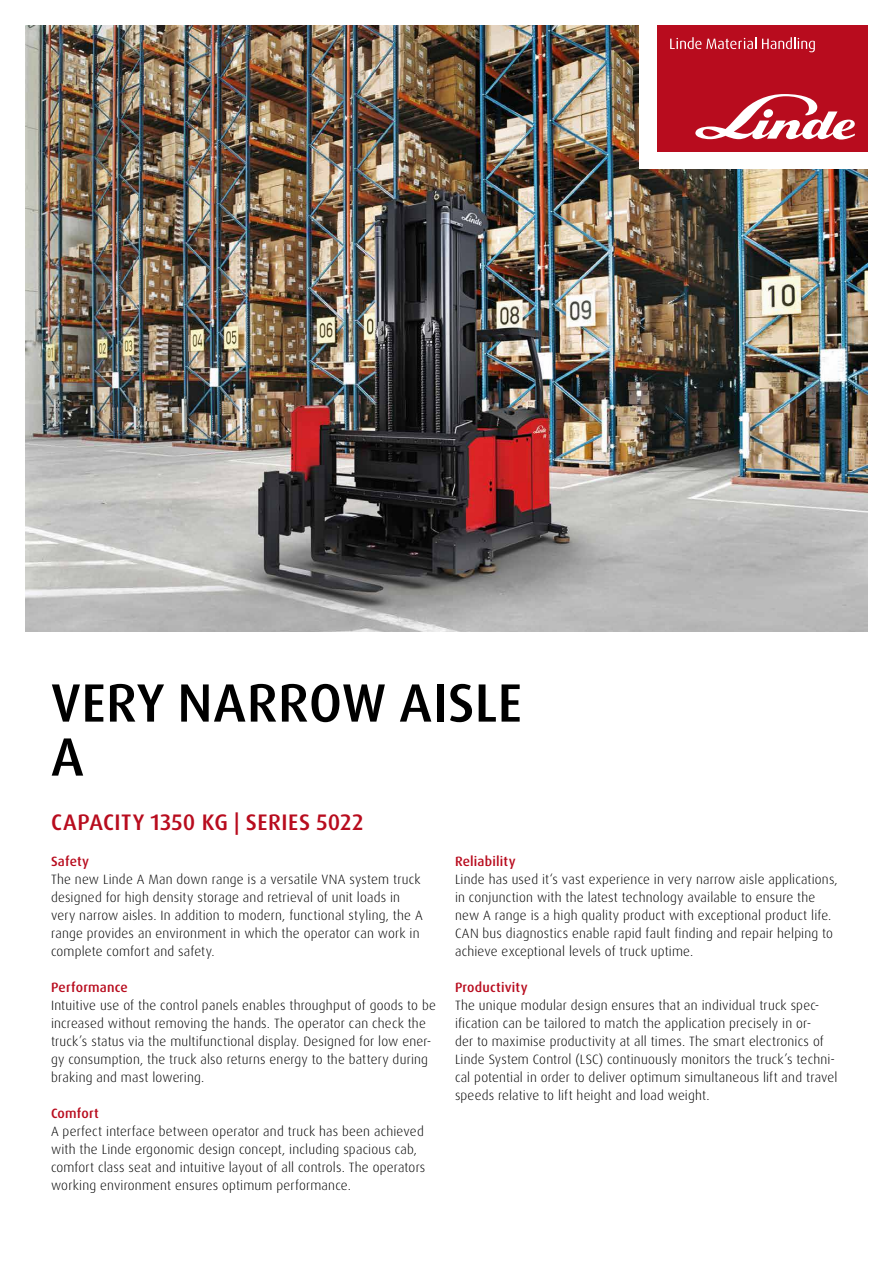
<style>
.page{position:relative;width:893px;height:1263px;background:#fff}
.page>*{position:absolute;margin:0;border:0;box-sizing:border-box;transform-origin:0 0}
.t1{font:500 54px/54px "Dax Pro";letter-spacing:.005em;color:#000}
.t2{font:500 22.5px "Dax Pro";letter-spacing:.02em;color:#b80c1e}
.t3{font:300 13.5px/18px "Dax Pro";letter-spacing:.015em;color:#000}
.t4{font:500 13.5px "Dax Pro";letter-spacing:.015em;color:#b80c1e}
</style>
<div class="page">
<img style="left:25px;top:26px;width:842px;height:605px">
<div style="left:640px;top:0;width:253px;height:169px;background:#fff"></div>
<div style="left:657px;top:26px;width:210px;height:126px;background:#b80c1e"></div>
<svg style="left:695px;top:94px;width:160px;height:46px"></svg>
<svg style="left:670px;top:37px;width:86px;height:12px"></svg>
<svg style="left:762px;top:37px;width:53px;height:15px"></svg>
<h1 class="t1" style="left:51px;top:676px;width:472px">VERY NARROW AISLE<br>A</h1>
<h2 class="t2" style="left:51px;top:807px;width:314px">CAPACITY 1350 KG | SERIES 5022</h2>
<p class="t4" style="left:51px;top:852px;width:40px">Safety</p>
<p class="t3" style="left:51px;top:870px;width:373px">The new Linde A Man down range is a versatile VNA system truck designed for high density storage and retrieval of unit loads in very narrow aisles. In addition to modern, functional styling, the A range provides an environment in which the operator can work in complete comfort and safety.</p>
<p class="t4" style="left:51px;top:978px;width:78px">Performance</p>
<p class="t3" style="left:51px;top:996px;width:386px">Intuitive use of the control panels enables throughput of goods to be increased without removing the hands. The operator can check the truck’s status via the multifunctional display. Designed for low ener&shy;gy consumption, the truck also returns energy to the battery during braking and mast lowering.</p>
<p class="t4" style="left:51px;top:1104px;width:49px">Comfort</p>
<p class="t3" style="left:51px;top:1122px;width:376px">A perfect interface between operator and truck has been achieved with the Linde ergonomic design concept, including spacious cab, comfort class seat and intuitive layout of all controls. The operators working environment ensures optimum performance.</p>
<p class="t4" style="left:455px;top:852px;width:62px">Reliability</p>
<p class="t3" style="left:455px;top:870px;width:384px">Linde has used it‘s vast experience in very narrow aisle applications, in conjunction with the latest technology available to ensure the new A range is a high quality product with exceptional product life.<br>CAN bus diagnostics enable rapid fault finding and repair helping to achieve exceptional levels of truck uptime.</p>
<p class="t4" style="left:455px;top:978px;width:74px">Productivity</p>
<p class="t3" style="left:455px;top:996px;width:384px">The unique modular design ensures that an individual truck spec&shy;ification can be tailored to match the application precisely in or-<br>der to maximise productivity at all times. The smart electronics of Linde System Control (LSC) continuously monitors the truck’s techni&shy;cal potential in order to deliver optimum simultaneous lift and travel speeds relative to lift height and load weight.</p>
</div>
